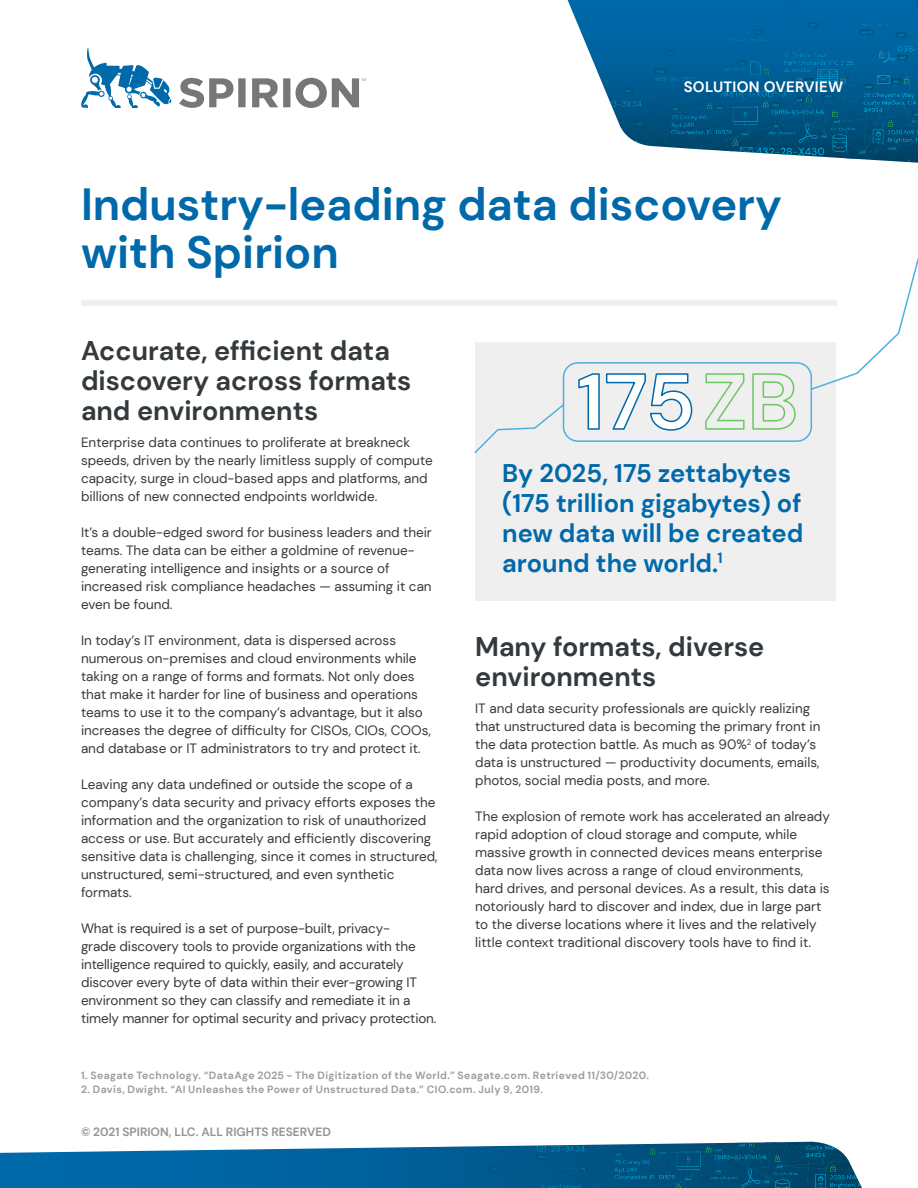
<style>
.page{position:relative;width:918px;height:1188px;background:#fff}
.page>*{position:absolute;margin:0;border:0;box-sizing:border-box;transform-origin:0 0}
.t1{font:700 45px/48px "DM Sans";color:#0069aa}
.t2{font:700 27px/30px "DM Sans";color:#333a3d}
.t3{font:700 25.5px/30px "DM Sans";color:#0069aa}
.t4{font:700 15px "DM Sans";letter-spacing:.015em;color:#fff}
.t5{font:13.5px/18px "DM Sans";color:#333a3d}
.t6{font:700 12px "DM Sans";color:#939598}
.t7{font:700 10.5px "DM Sans";letter-spacing:.035em;color:#999d9e}
</style>
<div class="page">
<svg style="left:81px;top:48px;width:91px;height:60px"></svg>
<svg style="left:179px;top:78px;width:54px;height:30px"></svg>
<div style="left:238px;top:78px;width:8px;height:29px;background:#77777a"></div>
<svg style="left:252px;top:78px;width:26px;height:29px"></svg>
<div style="left:283px;top:78px;width:7px;height:29px;background:#77777a"></div>
<svg style="left:296px;top:78px;width:70px;height:30px"></svg>
<img style="left:567px;top:0;width:351px;height:163px">
<svg style="left:0;top:1147px;width:408px;height:41px"></svg>
<img style="left:408px;top:1142px;width:454px;height:46px">
<div style="left:81px;top:300px;width:756px;height:6px;background:#efeff0"></div>
<div style="left:475px;top:342px;width:361px;height:258px;background:#efeff0"></div>
<svg style="left:474px;top:257px;width:444px;height:197px"></svg>
<p class="t4" style="left:684px;top:78px;width:161px">SOLUTION OVERVIEW</p>
<h1 class="t1" style="left:81px;top:180px;width:702px">Industry-leading data discovery with Spirion</h1>
<h2 class="t2" style="left:81px;top:336px;width:332px">Accurate, efficient data discovery across formats and environments</h2>
<p class="t5" style="left:81px;top:433px;width:353px">Enterprise data continues to proliferate at breakneck speeds, driven by the nearly limitless supply of compute capacity, surge in cloud-based apps and platforms, and billions of new connected endpoints worldwide.</p>
<p class="t5" style="left:81px;top:523px;width:352px">It’s a double-edged sword for business leaders and their teams. The data can be either a goldmine of revenue&shy;generating intelligence and insights or a source of increased risk compliance headaches — assuming it can even be found.</p>
<p class="t5" style="left:81px;top:631px;width:351px">In today’s IT environment, data is dispersed across numerous on-premises and cloud environments while taking on a range of forms and formats. Not only does that make it harder for line of business and operations teams to use it to the company’s advantage, but it also increases the degree of difficulty for CISOs, CIOs, COOs, and database or IT administrators to try and protect it.</p>
<p class="t5" style="left:81px;top:775px;width:358px">Leaving any data undefined or outside the scope of a company’s data security and privacy efforts exposes the information and the organization to risk of unauthorized access or use. But accurately and efficiently discovering sensitive data is challenging, since it comes in structured, unstructured, semi-structured, and even synthetic formats.</p>
<p class="t5" style="left:81px;top:919px;width:357px">What is required is a set of purpose-built, privacy-<br>grade discovery tools to provide organizations with the intelligence required to quickly, easily, and accurately discover every byte of data within their ever-growing IT environment so they can classify and remediate it in a timely manner for optimal security and privacy protection.</p>
<h3 class="t3" style="left:502px;top:458px;width:303px">By 2025, 175 zettabytes (175 trillion gigabytes) of new data will be created around the world.<sup>1</sup></h3>
<h2 class="t2" style="left:475px;top:632px;width:291px">Many formats, diverse environments</h2>
<p class="t5" style="left:475px;top:699px;width:347px">IT and data security professionals are quickly realizing that unstructured data is becoming the primary front in the data protection battle. As much as 90%<sup>2</sup> of today’s data is unstructured — productivity documents, emails, photos, social media posts, and more.</p>
<p class="t5" style="left:475px;top:807px;width:356px">The explosion of remote work has accelerated an already rapid adoption of cloud storage and compute, while massive growth in connected devices means enterprise data now lives across a range of cloud environments, hard drives, and personal devices. As a result, this data is notoriously hard to discover and index, due in large part to the diverse locations where it lives and the relatively little context traditional discovery tools have to find it.</p>
<p class="t7" style="left:81px;top:1069px;width:569px">1. Seagate Technology. “DataAge 2025 - The Digitization of the World.” Seagate.com. Retrieved 11/30/2020.</p>
<p class="t7" style="left:81px;top:1083px;width:463px">2. Davis, Dwight. “AI Unleashes the Power of Unstructured Data.” CIO.com. July 9, 2019.</p>
<p class="t6" style="left:81px;top:1124px;width:251px">© 2021 SPIRION, LLC. ALL RIGHTS RESERVED</p>
</div>
